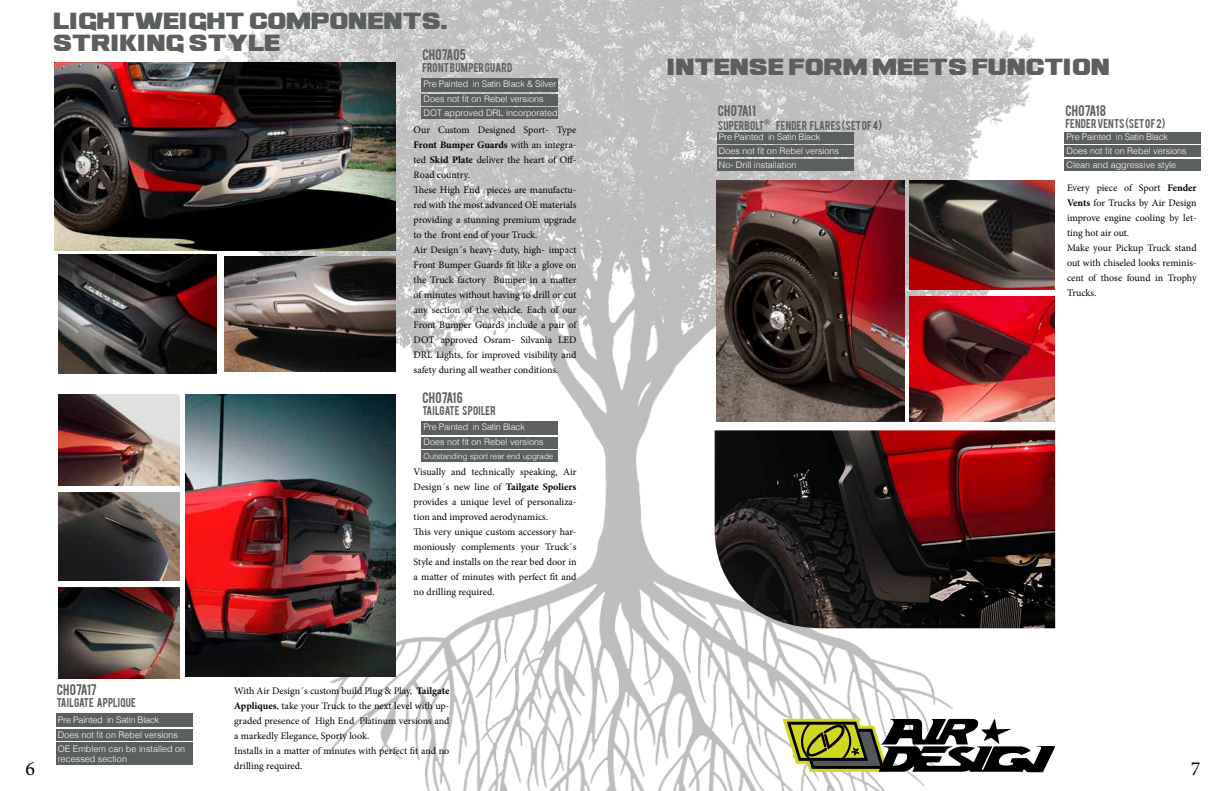
<style>
.page{position:relative;width:1225px;height:791px;background:#fff}
.page>*{position:absolute;margin:0;border:0;box-sizing:border-box;transform-origin:0 0}
.t1{font:20px "Minion Pro";color:#000}
.t2{font:18.2px/22px "Ash";color:#5b5f5d;scale:.93 1}
.t3{font:12px "Bebas";color:#5b5f5d}
.t4{font:10px/15px "Minion Pro";color:#000}
.t5{font:10px "Bebas";letter-spacing:.015em;color:#5b5f5d}
.t6{font:300 9px/14px "Helvetica";color:#fff}
.t7{font:300 9px/15px "Helvetica";letter-spacing:-.02em;color:#fff}
.t8{font:300 8px "Helvetica";color:#fff}
.t9{font:700 8px "Helvetica";color:#5b5f5d}
.s1{font-weight:700}
</style>
<div class="page">
<img style="left:99px;top:0;width:1065px;height:791px">
<img style="left:54px;top:62px;width:341px;height:189px">
<img style="left:185px;top:394px;width:210px;height:282px">
<img style="left:58px;top:588px;width:121px;height:91px">
<img style="left:58px;top:394px;width:121px;height:91px">
<img style="left:58px;top:492px;width:121px;height:88px">
<img style="left:224px;top:256px;width:171px;height:116px">
<img style="left:59px;top:255px;width:158px;height:119px">
<img style="left:716px;top:180px;width:188px;height:242px">
<img style="left:909px;top:180px;width:146px;height:109px">
<img style="left:909px;top:296px;width:146px;height:126px">
<svg style="left:782px;top:719px;width:273px;height:53px"></svg>
<div style="left:56px;top:713px;width:136px;height:14px;background:#5b5f5d"></div>
<div style="left:56px;top:730px;width:136px;height:11px;background:#5b5f5d"></div>
<div style="left:56px;top:743px;width:136px;height:22px;background:#5b5f5d"></div>
<div style="left:421px;top:421px;width:137px;height:14px;background:#5b5f5d"></div>
<div style="left:421px;top:437px;width:137px;height:11px;background:#5b5f5d"></div>
<div style="left:421px;top:450px;width:137px;height:12px;background:#5b5f5d"></div>
<div style="left:717px;top:159px;width:136px;height:12px;background:#5b5f5d"></div>
<div style="left:1064px;top:159px;width:137px;height:12px;background:#5b5f5d"></div>
<div style="left:717px;top:145px;width:136px;height:11px;background:#5b5f5d"></div>
<div style="left:1064px;top:145px;width:137px;height:11px;background:#5b5f5d"></div>
<div style="left:717px;top:132px;width:136px;height:11px;background:#5b5f5d"></div>
<div style="left:1064px;top:132px;width:137px;height:11px;background:#5b5f5d"></div>
<img style="left:714px;top:430px;width:341px;height:198px">
<div style="left:421px;top:78px;width:137px;height:13px;background:#5b5f5d"></div>
<div style="left:421px;top:94px;width:137px;height:11px;background:#5b5f5d"></div>
<div style="left:421px;top:107px;width:137px;height:11px;background:#5b5f5d"></div>
<h2 class="t2" style="left:54px;top:10px;width:426px">LIGHTWEIGHT COMPONENTS.<br>STRIKING STYLE</h2>
<p class="t3" style="left:422px;top:46px;width:45px">CH07A05</p>
<p class="t5" style="left:422px;top:60px;width:91px">FRONT BUMPER GUARD</p>
<p class="t7" style="left:423px;top:75px;width:134px">Pre Painted in Satin Black &amp; Silver<br>Does not fit on Rebel versions</p>
<p class="t6" style="left:423px;top:105px;width:136px">DOT approved DRL incorporated</p>
<p class="t4" style="left:414px;top:122px;width:164px">Our Custom Designed Sport- Type <span class="s1">Front Bumper Guards</span> with an integra&shy;ted <span class="s1">Skid Plate</span> deliver the heart of Off-Road country.<br>These High End pieces are manufactu&shy;red with the most advanced OE materials providing a stunning premium upgrade to the front end of your Truck.<br>Air Design´s heavy- duty, high- impact Front Bumper Guards fit like a glove on the Truck factory Bumper in a matter of minutes without having to drill or cut any section of the vehicle. Each of our Front Bumper Guards include a pair of DOT approved Osram- Silvania LED DRL Lights, for improved visibility and safety during all weather conditions.</p>
<p class="t3" style="left:422px;top:389px;width:42px">CH07A16</p>
<p class="t5" style="left:422px;top:403px;width:75px">TAILGATE SPOILER</p>
<p class="t6" style="left:423px;top:419px;width:122px;line-height:15px">Pre Painted in Satin Black<br>Does not fit on Rebel versions</p>
<p class="t8" style="left:423px;top:449px;width:131px">Outstanding sport rear end upgrade</p>
<p class="t4" style="left:414px;top:464px;width:164px">Visually and technically speaking, Air Design´s new line of <span class="s1">Tailgate Spoliers </span>provides a unique level of personaliza&shy;tion and improved aerodynamics.<br>This very unique custom accessory har&shy;moniously complements your Truck´s Style and installs on the rear bed door in a matter of minutes with perfect fit and no drilling required.</p>
<h2 class="t2" style="left:668px;top:56px;width:478px">INTENSE FORM MEETS FUNCTION</h2>
<p class="t3" style="left:718px;top:102px;width:40px">CH07A11</p>
<p class="t5" style="left:718px;top:118px;width:48px">SUPERBOLT</p>
<p class="t9" style="left:764px;top:116px;width:7px">®</p>
<p class="t5" style="left:776px;top:118px;width:107px">FENDER FLARES (SET OF 4)</p>
<p class="t3" style="left:1065px;top:102px;width:42px">CH07A18</p>
<p class="t5" style="left:1065px;top:116px;width:101px">FENDER VENTS (SET OF 2)</p>
<p class="t6" style="left:719px;top:129px;width:122px">Pre Painted in Satin Black<br>Does not fit on Rebel versions<br>No- Drill installation</p>
<p class="t6" style="left:1066px;top:129px;width:122px">Pre Painted in Satin Black<br>Does not fit on Rebel versions<br>Clean and aggressive style</p>
<p class="t4" style="left:1067px;top:180px;width:131px">Every piece of Sport <span class="s1">Fender<br>Vents</span> for Trucks by Air Design improve engine cooling by let&shy;ting hot air out.<br>Make your Pickup Truck stand out with chiseled looks reminis&shy;cent of those found in Trophy<br>Trucks.</p>
<p class="t3" style="left:57px;top:681px;width:41px">CH07A17</p>
<p class="t5" style="left:57px;top:695px;width:81px">TAILGATE APPLIQUE</p>
<p class="t6" style="left:58px;top:711px;width:122px;line-height:15px">Pre Painted in Satin Black<br>Does not fit on Rebel versions</p>
<p class="t6" style="left:58px;top:743px;width:129px;line-height:10px">OE Emblem can be installed on recessed section</p>
<p class="t4" style="left:234px;top:683px;width:217px">With Air Design´s custom build Plug &amp; Play, <span class="s1">Tailgate Appliques</span>, take your Truck to the next level with up&shy;graded presence of High End Platinum versions and a markedly Elegance, Sporty look.<br>Installs in a matter of minutes with perfect fit and no drilling required.</p>
<h1 class="t1" style="left:26px;top:755px;width:11px">6</h1>
<h1 class="t1" style="left:1190px;top:755px;width:11px">7</h1>
</div>
